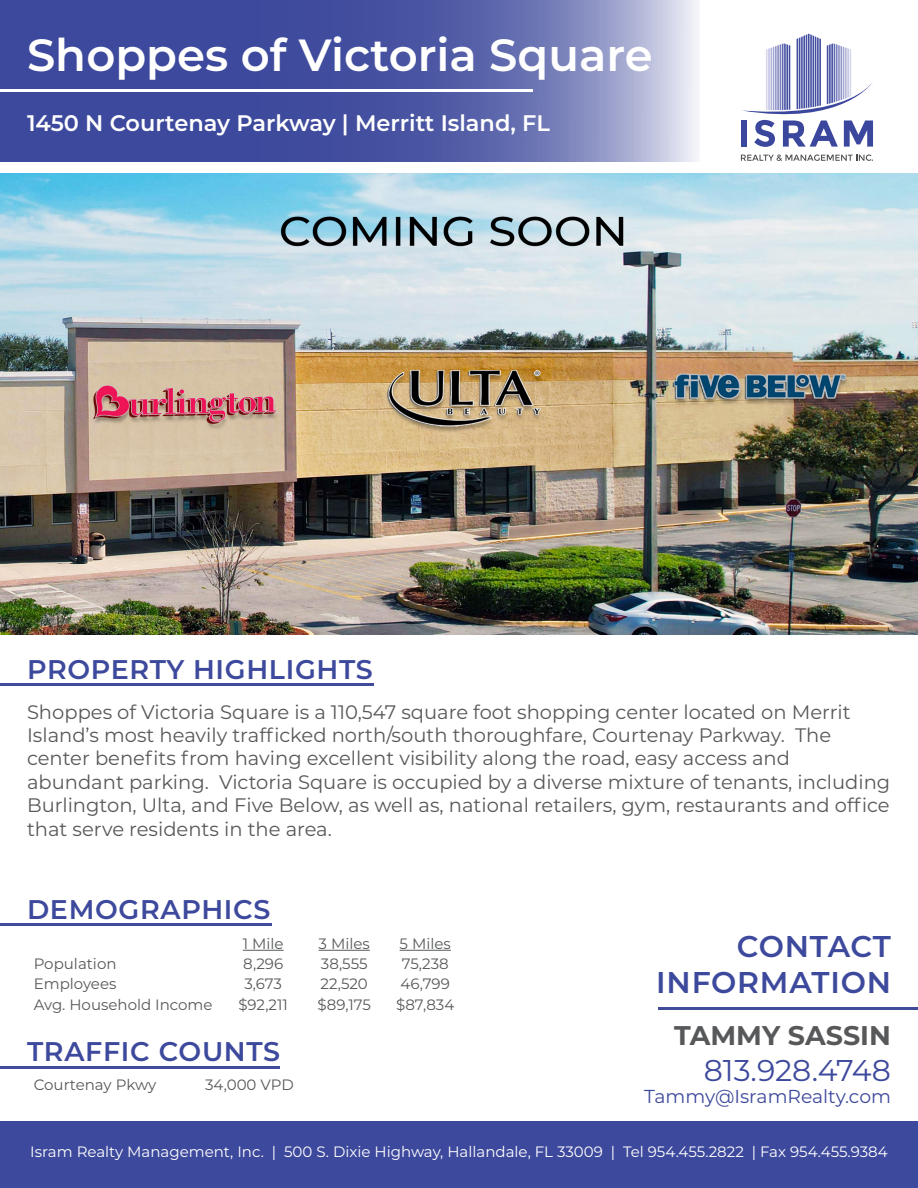
<style>
.page{position:relative;width:918px;height:1188px;background:#fff}
.page>*{position:absolute;margin:0;border:0;box-sizing:border-box;transform-origin:0 0}
.t1{font:600 45px "Montserrat";color:#fff}
.t2{font:600 30px/36px "Montserrat";letter-spacing:.025em;color:#3d499c;text-align:right}
.t3{font:30px "Montserrat";color:#3d499c}
.t4{font:600 27px "Montserrat";letter-spacing:.025em;color:#3d499c}
.t5{font:700 27px "Montserrat";color:#57585a}
.t6{font:600 22.5px "Montserrat";color:#fff}
.t7{font:19.5px/23.4px "Montserrat";color:#57585a}
.t8{font:18.75px "Montserrat";color:#3d499c}
.Arial_Body_12pt{font:15px "Montserrat";color:#57585a}
.t9{font:15px "Montserrat";color:#fff}
</style>
<div class="page">
<svg style="left:741px;top:34px;width:132px;height:113px"></svg>
<svg style="left:741px;top:155px;width:132px;height:6px"></svg>
<div style="left:0;top:1121px;width:918px;height:67px;background:#3d499c"></div>
<svg style="left:0;top:0;width:698px;height:162px;background:#5b65ab"></svg>
<hr style="left:0;top:89px;width:533px;height:3px;background:#fff">
<hr style="left:658px;top:1008px;width:260px;height:2px;background:#404c9b">
<hr style="left:0;top:683px;width:374px;height:3px;background:#404c9b">
<img style="left:0;top:173px;width:918px;height:462px">
<hr style="left:243px;top:950px;width:41px;height:1px;background:#57585a">
<hr style="left:319px;top:950px;width:51px;height:1px;background:#57585a">
<hr style="left:400px;top:950px;width:51px;height:1px;background:#57585a">
<hr style="left:0;top:923px;width:272px;height:3px;background:#404c9b">
<hr style="left:0;top:1066px;width:279px;height:3px;background:#404c9b">
<h1 class="t1" style="left:27px;top:23px;width:627px">Shoppes of Victoria Square</h1>
<p class="t6" style="left:27px;top:107px;width:525px">1450 N Courtenay Parkway | Merritt Island, FL</p>
<p class="t4" style="left:27px;top:650px;width:347px">PROPERTY HIGHLIGHTS</p>
<p class="t7" style="left:27px;top:699px;width:865px">Shoppes of Victoria Square is a 110,547 square foot shopping center located on Merrit Island’s most heavily trafficked north/south thoroughfare, Courtenay Parkway. The center benefits from having excellent visibility along the road, easy access and abundant parking. Victoria Square is occupied by a diverse mixture of tenants, including Burlington, Ulta, and Five Below, as well as, national retailers, gym, restaurants and office that serve residents in the area.</p>
<p class="t4" style="left:27px;top:890px;width:245px">DEMOGRAPHICS</p>
<p class="Arial_Body_12pt" style="left:243px;top:933px;width:42px">1 Mile</p>
<p class="Arial_Body_12pt" style="left:319px;top:933px;width:53px">3 Miles</p>
<p class="Arial_Body_12pt" style="left:400px;top:933px;width:53px">5 Miles</p>
<p class="Arial_Body_12pt" style="left:34px;top:953px;width:84px">Population</p>
<p class="Arial_Body_12pt" style="left:243px;top:953px;width:41px">8,296</p>
<p class="Arial_Body_12pt" style="left:321px;top:953px;width:48px">38,555</p>
<p class="Arial_Body_12pt" style="left:402px;top:953px;width:48px">75,238</p>
<p class="Arial_Body_12pt" style="left:34px;top:974px;width:84px">Employees</p>
<p class="Arial_Body_12pt" style="left:244px;top:974px;width:39px">3,673</p>
<p class="Arial_Body_12pt" style="left:321px;top:974px;width:49px">22,520</p>
<p class="Arial_Body_12pt" style="left:401px;top:974px;width:51px">46,799</p>
<p class="Arial_Body_12pt" style="left:34px;top:994px;width:180px">Avg. Household Income</p>
<p class="Arial_Body_12pt" style="left:238px;top:994px;width:51px">$92,211</p>
<p class="Arial_Body_12pt" style="left:318px;top:994px;width:55px">$89,175</p>
<p class="Arial_Body_12pt" style="left:396px;top:994px;width:60px">$87,834</p>
<p class="t4" style="left:27px;top:1033px;width:255px">TRAFFIC COUNTS</p>
<p class="Arial_Body_12pt" style="left:34px;top:1074px;width:124px">Courtenay Pkwy</p>
<p class="Arial_Body_12pt" style="left:205px;top:1074px;width:90px">34,000 VPD</p>
<h2 class="t2" style="left:656px;top:927px;width:236px">CONTACT<br>INFORMATION</h2>
<h3 class="t5" style="left:674px;top:1016px;width:218px">TAMMY SASSIN</h3>
<h2 class="t3" style="left:704px;top:1050px;width:189px">813.928.4748</h2>
<p class="t8" style="left:644px;top:1084px;width:248px">Tammy@IsramRealty.com</p>
<p class="t9" style="left:30px;top:1142px;width:859px">Isram Realty Management, Inc. | 500 S. Dixie Highway, Hallandale, FL 33009 | Tel 954.455.2822 | Fax 954.455.9384</p>
</div>
